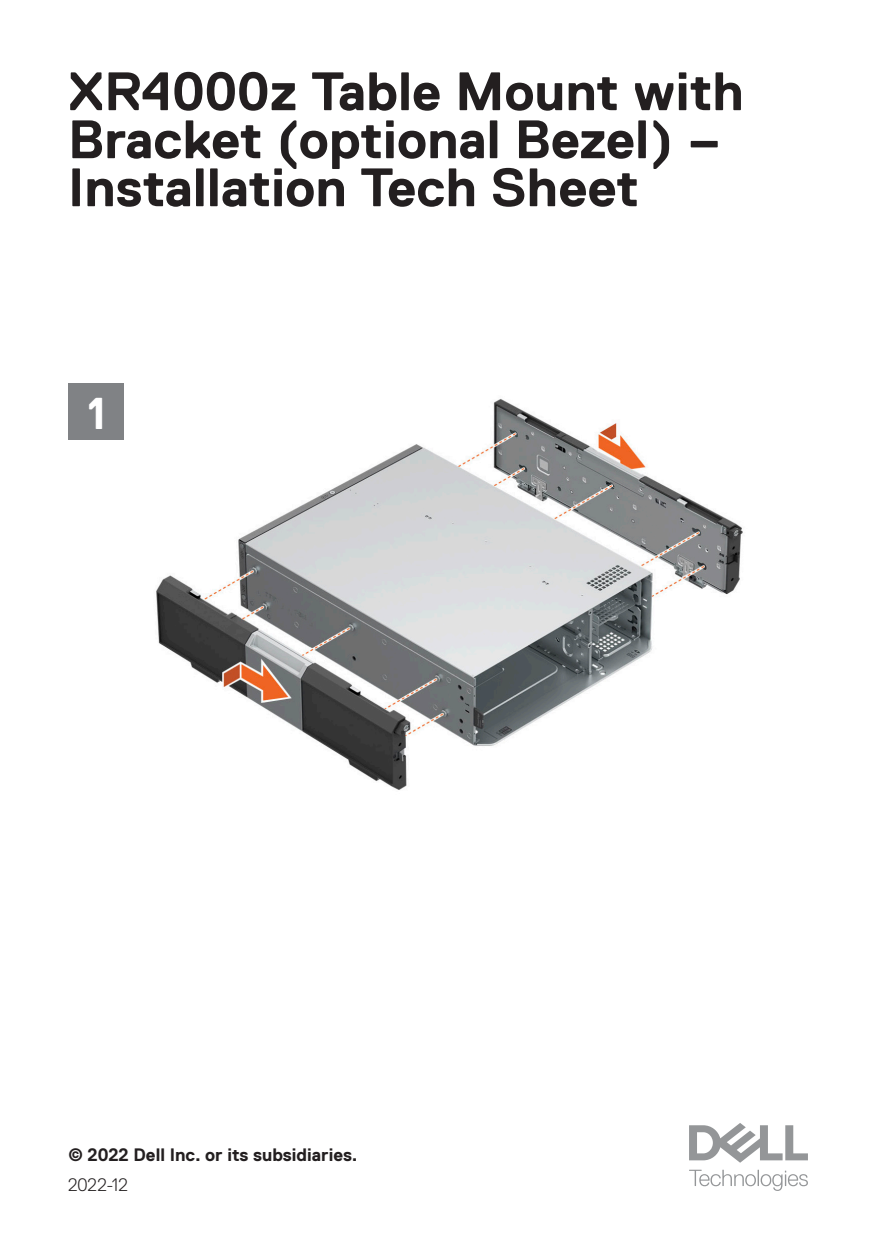
<style>
.page{position:relative;width:893px;height:1259px;background:#fff}
.page>*{position:absolute;margin:0;border:0;box-sizing:border-box;transform-origin:0 0}
.t1{font:700 54px/48px "Dell Replica";color:#231f20}
.t2{font:700 44.7px "Dell Replica";color:#fff}
.t3{font:700 18px "Dell Replica";color:#231f20}
.t4{font:300 18px "Dell Replica";letter-spacing:.005em;color:#231f20}
</style>
<div class="page">
<div style="left:68px;top:383px;width:57px;height:57px;background:#808285"></div>
<img style="left:156px;top:399px;width:587px;height:391px">
<svg style="left:689px;top:1123px;width:119px;height:39px"></svg>
<svg style="left:689px;top:1169px;width:119px;height:22px"></svg>
<p class="t1" style="left:68px;top:68px;width:678px">XR4000z Table Mount with<br>Bracket (optional Bezel) –<br>Installation Tech Sheet</p>
<p class="t2" style="left:87px;top:388px;width:20px">1</p>
<p class="t3" style="left:68px;top:1145px;width:291px">© 2022 Dell Inc. or its subsidiaries.</p>
<p class="t4" style="left:68px;top:1174px;width:61px">2022-12</p>
</div>
